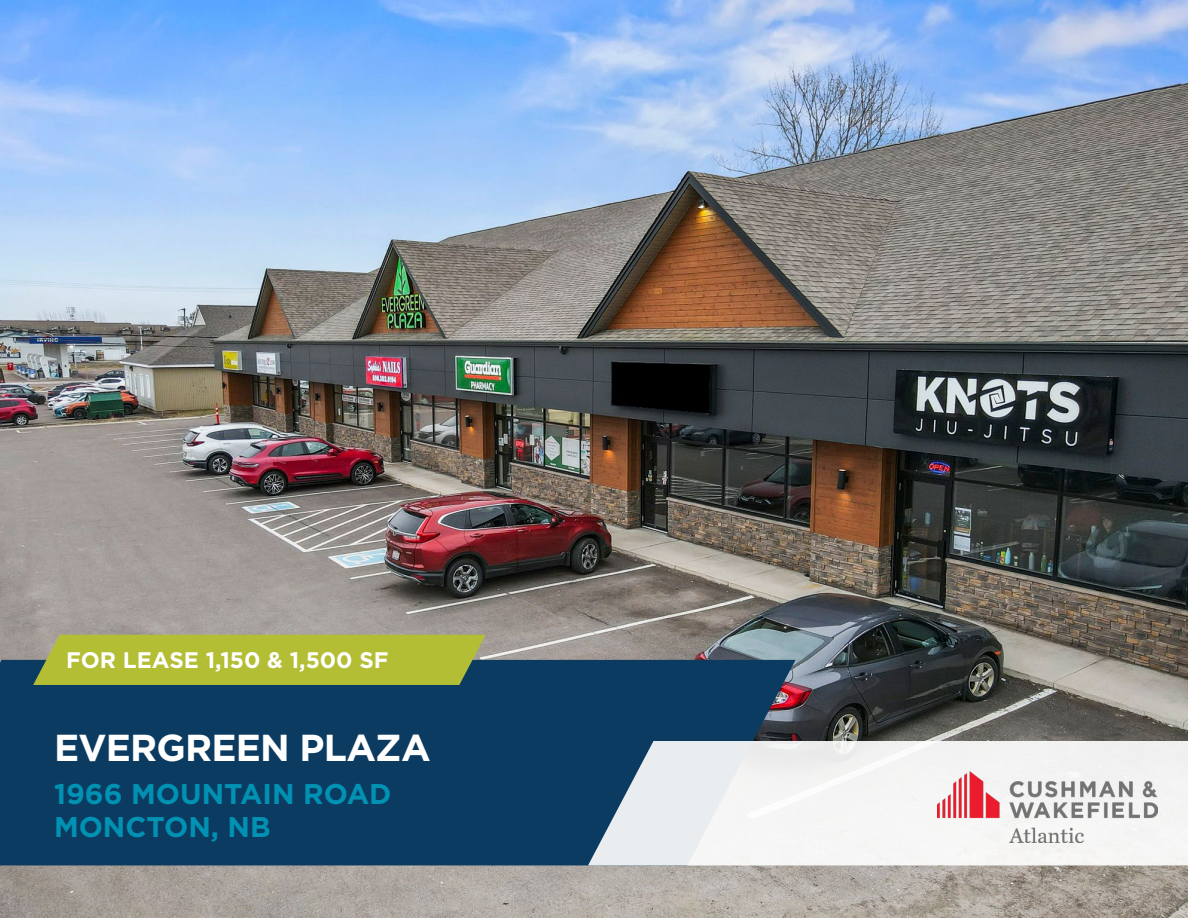
<style>
.page{position:relative;width:1188px;height:918px;background:#fff}
.page>*{position:absolute;margin:0;border:0;box-sizing:border-box;transform-origin:0 0}
.t1{font:700 37.5px "Gotham";letter-spacing:-.02em;color:#fff}
.t2{font:700 28.5px/33.5px "Gotham";color:#0091b3}
.t3{font:700 22.5px "Gotham";color:#fff}
</style>
<div class="page">
<img style="left:0;top:0;width:1188px;height:918px">
<div style="left:0;top:660px;width:796px;height:205px;background:#0c3b61"></div>
<svg style="left:588px;top:741px;width:600px;height:124px;fill:#f4f3f3"></svg>
<div style="left:33px;top:635px;width:453px;height:50px;background:#b3be35"></div>
<img style="left:938px;top:771px;width:220px;height:72px">
<p class="t3" style="left:66px;top:645px;width:324px">FOR LEASE 1,150 &amp; 1,500 SF</p>
<h1 class="t1" style="left:54px;top:723px;width:378px">EVERGREEN PLAZA</h1>
<p class="t2" style="left:54px;top:777px;width:339px">1966 MOUNTAIN ROAD<br>MONCTON, NB</p>
</div>
